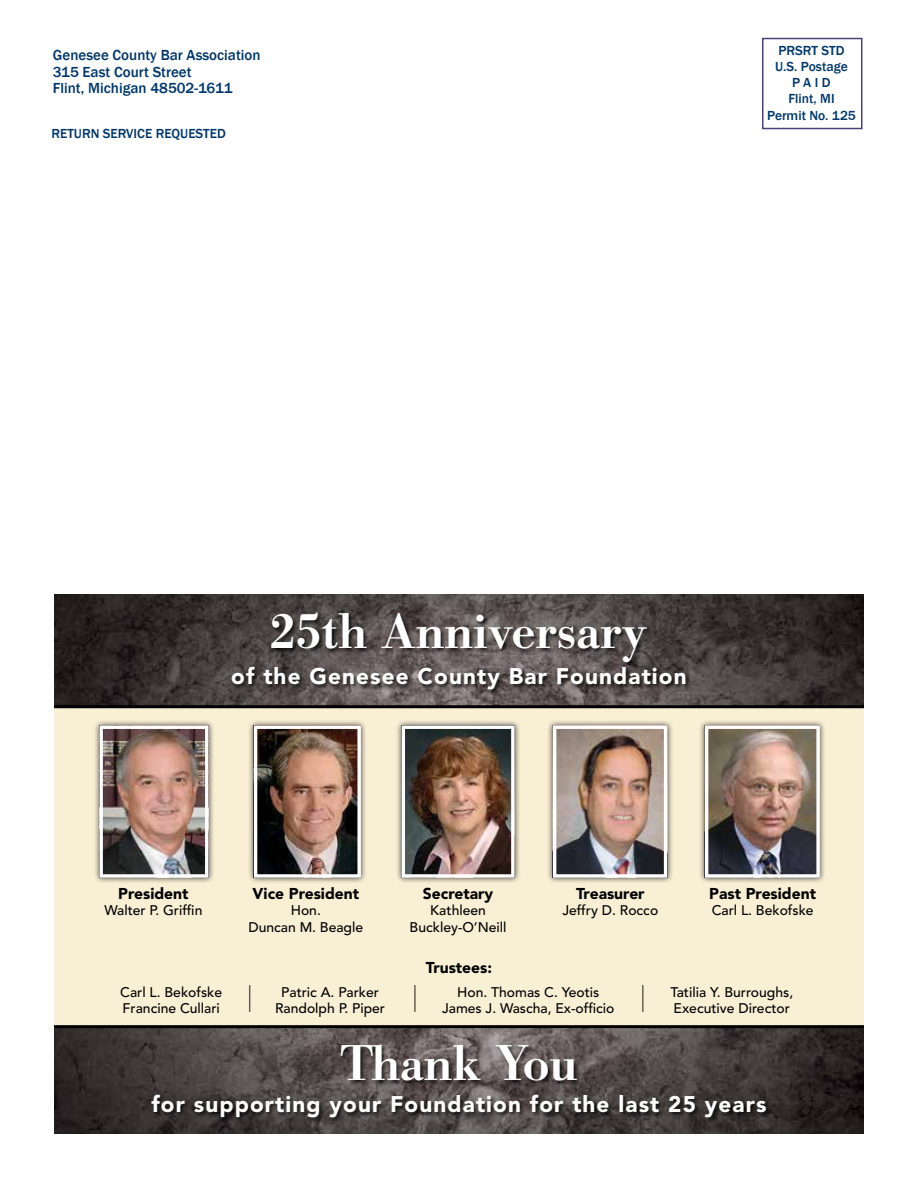
<style>
.page{position:relative;width:918px;height:1188px;background:#fff}
.page>*{position:absolute;margin:0;border:0;box-sizing:border-box;transform-origin:0 0}
.t1{font:500 49.5px "Bodoni BE";color:#fff}
.t2{font:900 22.5px "Avenir";letter-spacing:.05em;color:#fff}
.t3{font:900 15.6px "Avenir";color:#000}
.t4{font:500 15px "Franklin Gothic";color:#003768}
.t5{font:500 13.95px/16.6px "Avenir";color:#000;text-align:center}
.BB_text{font:500 13.5px "Franklin Gothic";color:#003768}
</style>
<div class="page">
<img style="left:54px;top:594px;width:810px;height:540px">
<div style="left:231px;top:612px;width:460px;height:83px;background:#000;opacity:.75"></div>
<div style="left:151px;top:1044px;width:621px;height:79px;background:#000;opacity:.75"></div>
<div style="left:54px;top:705px;width:810px;height:323px;background:#f9efd5"></div>
<div style="left:699px;top:719px;width:127px;height:165px;background:#000;opacity:.75"></div>
<img style="left:709px;top:729px;width:107px;height:145px">
<div style="left:705px;top:725px;width:115px;height:153px;border:3px solid #fff"></div>
<div style="left:248px;top:719px;width:119px;height:165px;background:#000;opacity:.75"></div>
<img style="left:258px;top:729px;width:99px;height:145px">
<div style="left:254px;top:725px;width:107px;height:153px;border:3px solid #fff"></div>
<div style="left:547px;top:719px;width:127px;height:165px;background:#000;opacity:.75"></div>
<img style="left:557px;top:729px;width:106px;height:145px">
<div style="left:553px;top:725px;width:114px;height:153px;border:3px solid #fff"></div>
<div style="left:395px;top:719px;width:126px;height:165px;background:#000;opacity:.75"></div>
<img style="left:406px;top:729px;width:105px;height:145px">
<div style="left:402px;top:725px;width:113px;height:153px;border:3px solid #fff"></div>
<div style="left:93px;top:719px;width:122px;height:165px;background:#000;opacity:.75"></div>
<img style="left:103px;top:729px;width:102px;height:145px">
<div style="left:99px;top:725px;width:110px;height:153px;border:3px solid #fff"></div>
<svg style="left:249px;top:985px;width:1px;height:27px"></svg>
<hr style="left:414px;top:985px;width:2px;height:27px;background:#000">
<hr style="left:642px;top:985px;width:2px;height:27px;background:#000">
<div style="left:762px;top:38px;width:100px;height:91px;border:2px solid #4b407c"></div>
<p class="t4" style="left:53px;top:46px;width:209px">Genesee County Bar Association</p>
<p class="t4" style="left:53px;top:63px;width:140px">315 East Court Street</p>
<p class="t4" style="left:53px;top:79px;width:181px">Flint, Michigan 48502-1611</p>
<p class="BB_text" style="left:52px;top:126px;width:176px">RETURN SERVICE REQUESTED</p>
<p class="BB_text" style="left:778px;top:42px;width:68px">PRSRT STD</p>
<p class="BB_text" style="left:775px;top:58px;width:74px">U.S. Postage</p>
<p class="BB_text" style="left:792px;top:74px;width:40px">PAID</p>
<p class="BB_text" style="left:788px;top:90px;width:48px">Flint, MI</p>
<p class="BB_text" style="left:767px;top:107px;width:90px">Permit No. 125</p>
<p class="t1" style="left:270px;top:603px;width:379px">25th Anniversary</p>
<p class="t2" style="left:231px;top:663px;width:457px">of the Genesee County Bar Foundation</p>
<p class="t3" style="left:118px;top:884px;width:72px">President</p>
<p class="t5" style="left:104px;top:903px;width:99px">Walter P. Griffin</p>
<p class="t3" style="left:252px;top:884px;width:108px">Vice President</p>
<p class="t5" style="left:248px;top:903px;width:116px">Hon.<br>Duncan M. Beagle</p>
<p class="t3" style="left:423px;top:884px;width:72px">Secretary</p>
<p class="t5" style="left:410px;top:903px;width:98px">Kathleen<br>Buckley-O’Neill</p>
<p class="t3" style="left:426px;top:958px;width:68px">Trustees:</p>
<p class="t3" style="left:576px;top:884px;width:70px">Treasurer</p>
<p class="t5" style="left:563px;top:903px;width:97px">Jeffry D. Rocco</p>
<p class="t3" style="left:709px;top:884px;width:108px">Past President</p>
<p class="t5" style="left:712px;top:903px;width:103px">Carl L. Bekofske</p>
<p class="t5" style="left:120px;top:984px;width:103px;text-align:left">Carl L. Bekofske<br>Francine Cullari</p>
<p class="t5" style="left:275px;top:984px;width:111px">Patric A. Parker<br>Randolph P. Piper</p>
<p class="t5" style="left:442px;top:984px;width:174px">Hon. Thomas C. Yeotis<br>James J. Wascha, Ex-officio</p>
<p class="t5" style="left:670px;top:984px;width:124px;text-align:left">Tatilia Y. Burroughs,<br>Executive Director</p>
<p class="t1" style="left:340px;top:1035px;width:239px">Thank You</p>
<p class="t2" style="left:151px;top:1091px;width:617px">for supporting your Foundation for the last 25 years</p>
</div>
